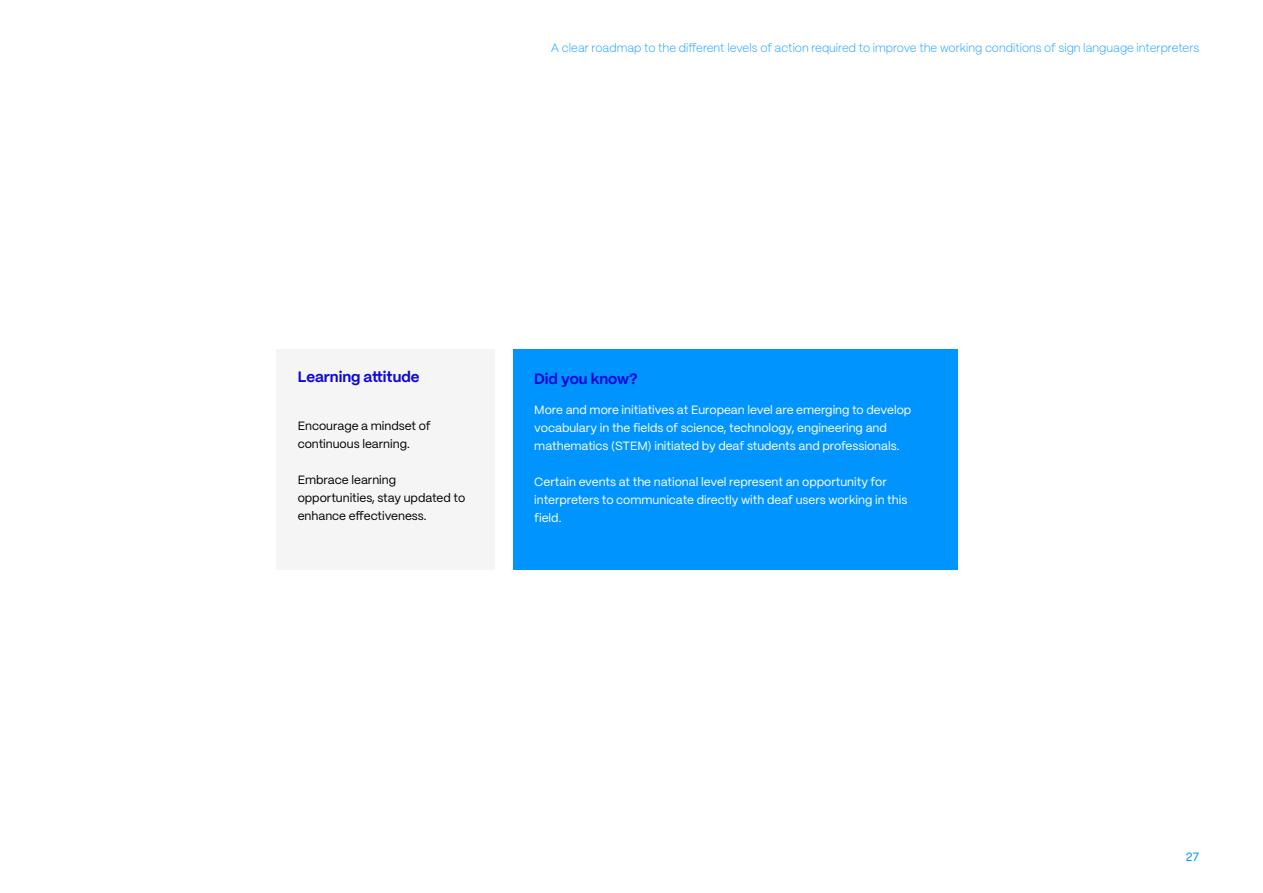
<style>
.page{position:relative;width:1263px;height:893px;background:#fff}
.page>*{position:absolute;margin:0;border:0;box-sizing:border-box;transform-origin:0 0}
.t1{font:700 15px "PP Mori";color:#0d07d9}
.t2{font:12px/18px "PP Mori";color:#fff}
.t3{font:200 12px "PP Mori";color:#0094ff}
.t4{font:12px/18px "PP Mori";color:#000}
.t5{font:12px "PP Mori";color:#0094ff}
</style>
<div class="page">
<div style="left:276px;top:350px;width:218px;height:220px;background:#f5f5f5"></div>
<div style="left:513px;top:350px;width:444px;height:220px;background:#0094ff"></div>
<p class="t3" style="left:551px;top:37px;width:650px">A clear roadmap to the different levels of action required to improve the working conditions of sign language interpreters</p>
<p class="t1" style="left:298px;top:364px;width:123px">Learning attitude</p>
<p class="t4" style="left:298px;top:416px;width:134px">Encourage a mindset of continuous learning.</p>
<p class="t4" style="left:298px;top:470px;width:169px">Embrace learning opportunities, stay updated to enhance effectiveness.</p>
<p class="t1" style="left:534px;top:365px;width:105px">Did you know?</p>
<p class="t2" style="left:534px;top:400px;width:378px">More and more initiatives at European level are emerging to develop vocabulary in the fields of science, technology, engineering and mathematics (STEM) initiated by deaf students and professionals.</p>
<p class="t2" style="left:534px;top:472px;width:375px">Certain events at the national level represent an opportunity for interpreters to communicate directly with deaf users working in this field.</p>
<p class="t5" style="left:1186px;top:846px;width:15px">27</p>
</div>
